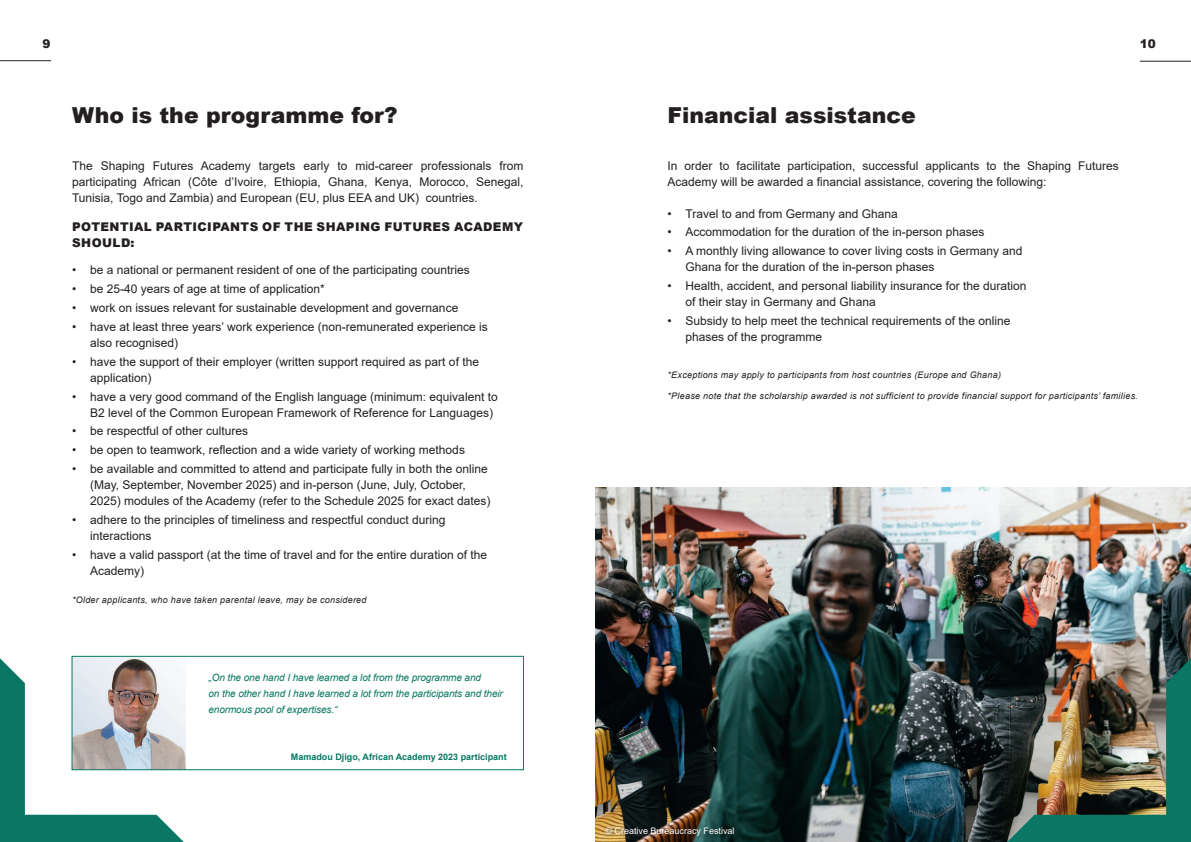
<style>
.page{position:relative;width:1191px;height:842px;background:#fff}
.page>*{position:absolute;margin:0;border:0;box-sizing:border-box;transform-origin:0 0}
.t1{font:900 22px "Arial";color:#231f20}
.t2{font:12px/16px "Arial";color:#231f20}
.t3{font:900 12px/16px "Arial";letter-spacing:.035em;color:#231f20}
.t4{font:italic 10px/16px "Arial";letter-spacing:-.01em;color:#097763}
.t5{font:italic 9px "Arial";letter-spacing:.03em;color:#231f20}
.t6{font:700 9px "Arial";color:#097763}
.t7{font:9px "Arial";color:#fff}
</style>
<div class="page">
<hr style="left:0;top:60px;width:51px;height:1px;background:#231f20">
<hr style="left:1139px;top:61px;width:52px;height:1px;background:#231f20">
<img style="left:595px;top:488px;width:596px;height:354px">
<svg style="left:0;top:658px;width:184px;height:184px"></svg>
<img style="left:1007px;top:658px;width:184px;height:184px">
<img style="left:74px;top:658px;width:111px;height:110px">
<div style="left:72px;top:656px;width:452px;height:114px;border:1px solid #097763"></div>
<div style="left:601px;top:823px;width:139px;height:19px;background:#231f20;opacity:.75"></div>
<p class="t3" style="left:43px;top:35px;width:10px">9</p>
<p class="t3" style="left:1139px;top:35px;width:18px">10</p>
<h1 class="t1" style="left:72px;top:99px;width:327px">Who is the programme for?</h1>
<h1 class="t1" style="left:667px;top:99px;width:250px">Financial assistance</h1>
<p class="t2" style="left:72px;top:158px;width:453px;text-align:justify">The Shaping Futures Academy targets early to mid-career professionals from participating African (Côte d’Ivoire, Ethiopia, Ghana, Kenya, Morocco, Senegal, Tunisia, Togo and Zambia) and European (EU, plus EEA and UK) countries.</p>
<p class="t2" style="left:667px;top:158px;width:453px">In order to facilitate participation, successful applicants to the Shaping Futures<br>Academy will be awarded a financial assistance, covering the following:</p>
<p class="t3" style="left:72px;top:218px;width:452px">POTENTIAL PARTICIPANTS OF THE SHAPING FUTURES ACADEMY<br>SHOULD:</p>
<p class="t2" style="left:72px;top:262px;width:399px">• be a national or permanent resident of one of the participating countries</p>
<p class="t2" style="left:72px;top:281px;width:254px">• be 25-40 years of age at time of application*</p>
<p class="t2" style="left:72px;top:300px;width:388px">• work on issues relevant for sustainable development and governance</p>
<p class="t2" style="left:90px;top:319px;width:399px;text-indent:-18px">• have at least three years’ work experience (non-remunerated experience is also recognised)</p>
<p class="t2" style="left:90px;top:353px;width:390px;text-indent:-18px">• have the support of their employer (written support required as part of the application)</p>
<p class="t2" style="left:90px;top:388px;width:409px;text-indent:-18px">• have a very good command of the English language (minimum: equivalent to<br>B2 level of the Common European Framework of Reference for Languages)</p>
<p class="t2" style="left:72px;top:423px;width:178px">• be respectful of other cultures</p>
<p class="t2" style="left:72px;top:442px;width:394px">• be open to teamwork, reflection and a wide variety of working methods</p>
<p class="t2" style="left:90px;top:461px;width:402px;text-indent:-18px">• be available and committed to attend and participate fully in both the online (May, September, November 2025) and in-person (June, July, October,<br>2025) modules of the Academy (refer to the Schedule 2025 for exact dates)</p>
<p class="t2" style="left:90px;top:512px;width:357px;text-indent:-18px">• adhere to the principles of timeliness and respectful conduct during interactions</p>
<p class="t2" style="left:90px;top:546px;width:398px;text-indent:-18px">• have a valid passport (at the time of travel and for the entire duration of the<br>Academy)</p>
<p class="t5" style="left:72px;top:594px;width:296px">*Older applicants, who have taken parental leave, may be considered</p>
<p class="t4" style="left:208px;top:670px;width:296px">„On the one hand I have learned a lot from the programme and<br>on the other hand I have learned a lot from the participants and their enormous pool of expertises.“</p>
<p class="t6" style="left:291px;top:751px;width:217px">Mamadou Djigo, African Academy 2023 participant</p>
<p class="t2" style="left:667px;top:205px;width:232px">• Travel to and from Germany and Ghana</p>
<p class="t2" style="left:667px;top:224px;width:318px">• Accommodation for the duration of the in-person phases</p>
<p class="t2" style="left:685px;top:243px;width:338px;text-indent:-18px">• A monthly living allowance to cover living costs in Germany and<br>Ghana for the duration of the in-person phases</p>
<p class="t2" style="left:685px;top:278px;width:342px;text-indent:-18px">• Health, accident, and personal liability insurance for the duration of their stay in Germany and Ghana</p>
<p class="t2" style="left:685px;top:313px;width:326px;text-indent:-18px">• Subsidy to help meet the technical requirements of the online phases of the programme</p>
<p class="t5" style="left:667px;top:369px;width:335px">*Exceptions may apply to participants from host countries (Europe and Ghana)</p>
<p class="t5" style="left:667px;top:390px;width:472px">*Please note that the scholarship awarded is not sufficient to provide financial support for participants’ families.</p>
<p class="t7" style="left:605px;top:824px;width:131px">© Creative Bureaucracy Festival</p>
</div>
